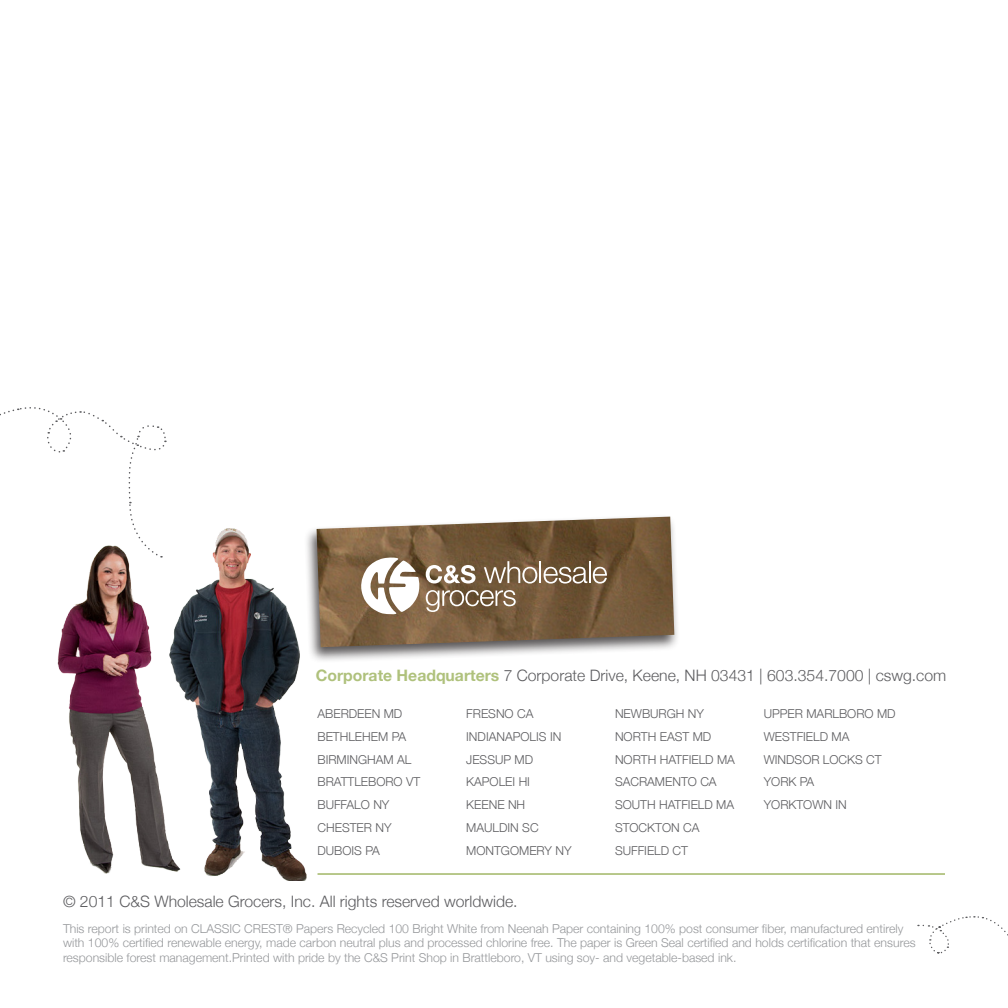
<style>
.page{position:relative;width:1008px;height:1008px;background:#fff}
.page>*{position:absolute;margin:0;border:0;box-sizing:border-box;transform-origin:0 0}
.t1{font:300 15.75px "Helvetica Neue";color:#5c5c5f}
.t2{font:300 12.25px/14.7px "Helvetica Neue";color:#95979a}
.t3{font:300 12.25px "Helvetica Neue";color:#5c5c5f}
.s1{font-weight:700;color:#afc17c}
</style>
<div class="page">
<hr style="left:318px;top:873px;width:627px;height:2px;background:#afc17c">
<div style="left:304px;top:515px;width:376px;height:148px;background:#231f20;opacity:.75"></div>
<img style="left:317px;top:517px;width:357px;height:130px">
<svg style="left:361px;top:558px;width:59px;height:56px"></svg>
<svg style="left:426px;top:565px;width:50px;height:19px"></svg>
<svg style="left:484px;top:561px;width:103px;height:23px;background:#937f68"></svg>
<hr style="left:589px;top:561px;width:2px;height:22px;background:#fff">
<svg style="left:593px;top:567px;width:14px;height:17px"></svg>
<svg style="left:426px;top:590px;width:90px;height:22px;background:#96826b"></svg>
<img style="left:57px;top:558px;width:109px;height:315px">
<img style="left:166px;top:515px;width:141px;height:366px">
<svg style="left:0;top:407px;width:167px;height:151px"></svg>
<svg style="left:918px;top:916px;width:90px;height:38px"></svg>
<p class="t1" style="left:316px;top:666px;width:632px"><span class="s1">Corporate Headquarters</span> 7 Corporate Drive, Keene, NH 03431 | 603.354.7000 | cswg.com</p>
<p class="t3" style="left:318px;top:706px;width:86px">ABERDEEN MD</p>
<p class="t3" style="left:318px;top:729px;width:90px">BETHLEHEM PA</p>
<p class="t3" style="left:318px;top:752px;width:95px">BIRMINGHAM AL</p>
<p class="t3" style="left:318px;top:775px;width:104px">BRATTLEBORO VT</p>
<p class="t3" style="left:318px;top:797px;width:73px">BUFFALO NY</p>
<p class="t3" style="left:318px;top:820px;width:75px">CHESTER NY</p>
<p class="t3" style="left:318px;top:843px;width:64px">DUBOIS PA</p>
<p class="t3" style="left:466px;top:706px;width:69px">FRESNO CA</p>
<p class="t3" style="left:466px;top:729px;width:97px">INDIANAPOLIS IN</p>
<p class="t3" style="left:466px;top:752px;width:68px">JESSUP MD</p>
<p class="t3" style="left:466px;top:775px;width:65px">KAPOLEI HI</p>
<p class="t3" style="left:466px;top:797px;width:61px">KEENE NH</p>
<p class="t3" style="left:466px;top:820px;width:74px">MAULDIN SC</p>
<p class="t3" style="left:466px;top:843px;width:107px">MONTGOMERY NY</p>
<p class="t3" style="left:615px;top:706px;width:90px">NEWBURGH NY</p>
<p class="t3" style="left:615px;top:729px;width:98px">NORTH EAST MD</p>
<p class="t3" style="left:615px;top:752px;width:121px">NORTH HATFIELD MA</p>
<p class="t3" style="left:615px;top:775px;width:103px">SACRAMENTO CA</p>
<p class="t3" style="left:615px;top:797px;width:121px">SOUTH HATFIELD MA</p>
<p class="t3" style="left:615px;top:820px;width:86px">STOCKTON CA</p>
<p class="t3" style="left:615px;top:843px;width:75px">SUFFIELD CT</p>
<p class="t3" style="left:764px;top:706px;width:133px">UPPER MARLBORO MD</p>
<p class="t3" style="left:764px;top:729px;width:87px">WESTFIELD MA</p>
<p class="t3" style="left:764px;top:752px;width:119px">WINDSOR LOCKS CT</p>
<p class="t3" style="left:764px;top:775px;width:52px">YORK PA</p>
<p class="t3" style="left:764px;top:797px;width:85px">YORKTOWN IN</p>
<p class="t1" style="left:63px;top:892px;width:456px">© 2011 C&amp;S Wholesale Grocers, Inc. All rights reserved worldwide.</p>
<p class="t2" style="left:63px;top:921px;width:854px">This report is printed on CLASSIC CREST® Papers Recycled 100 Bright White from Neenah Paper containing 100% post consumer fiber, manufactured entirely with 100% certified renewable energy, made carbon neutral plus and processed chlorine free. The paper is Green Seal certified and holds certification that ensures responsible forest management.Printed with pride by the C&amp;S Print Shop in Brattleboro, VT using soy- and vegetable-based ink.</p>
</div>
